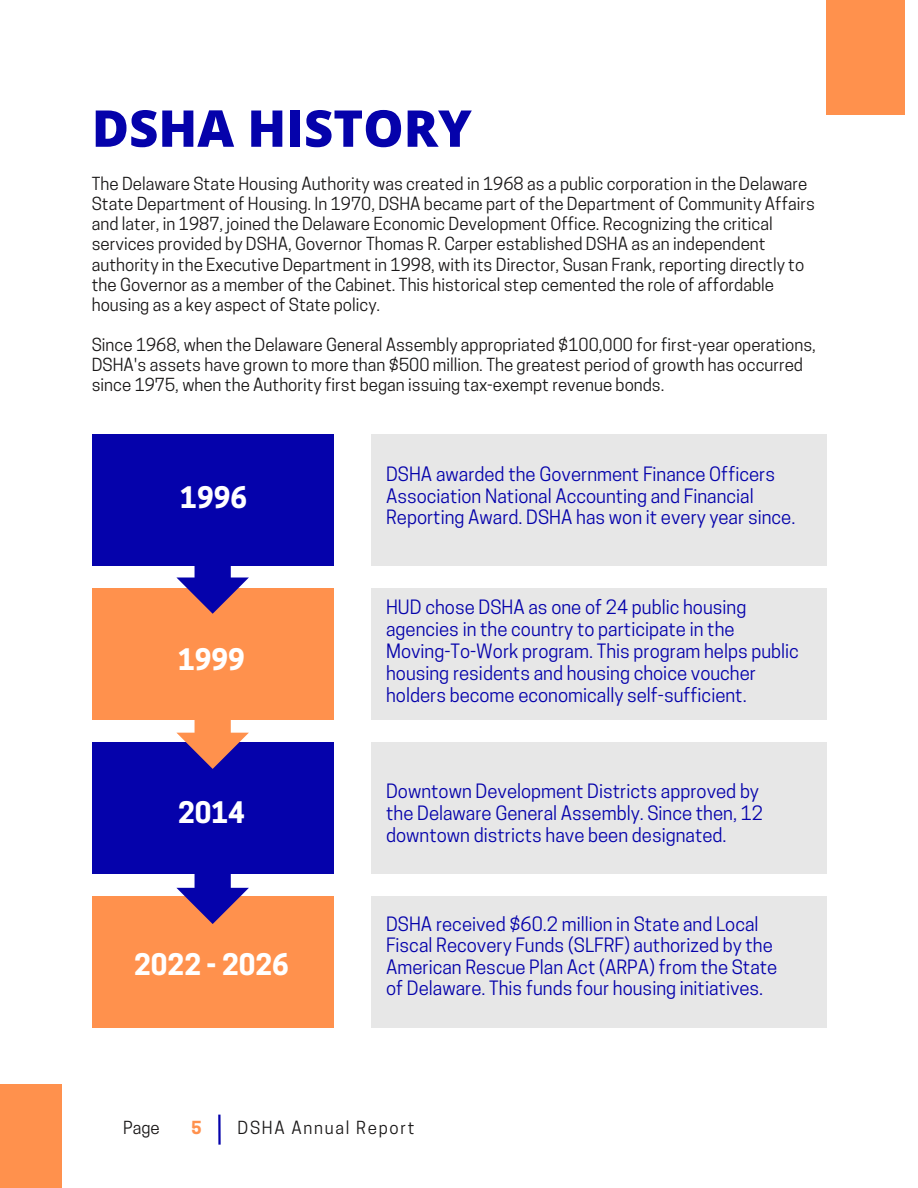
<style>
.page{position:relative;width:918px;height:1188px;background:#fff}
.page>*{position:absolute;margin:0;border:0;box-sizing:border-box;transform-origin:0 0}
.t1{font:800 50.85px "Open Sans";color:#0502ab}
.t2{font:700 27.9px "Cooper Hewitt";color:#fff}
.t3{font:18.6px/21.3px "Cooper Hewitt";color:#0502ab}
.t4{font:16.95px/20.1px "Cooper Hewitt";color:#191717}
.t5{font:16.95px "Cooper Hewitt";letter-spacing:.1em;color:#191717}
.t6{font:700 16.95px "Cooper Hewitt";color:#ff914d}
</style>
<div class="page">
<div style="left:92px;top:434px;width:241px;height:131px;background:#0502ab"></div>
<div style="left:92px;top:588px;width:241px;height:131px;background:#ff914d"></div>
<div style="left:92px;top:742px;width:241px;height:131px;background:#0502ab"></div>
<div style="left:92px;top:896px;width:241px;height:131px;background:#ff914d"></div>
<svg style="left:176px;top:565px;width:73px;height:49px"></svg>
<svg style="left:176px;top:719px;width:73px;height:50px"></svg>
<svg style="left:176px;top:873px;width:73px;height:51px"></svg>
<div style="left:371px;top:434px;width:455px;height:131px;background:#e7e7e7"></div>
<div style="left:826px;top:0;width:79px;height:114px;background:#ff914d"></div>
<div style="left:0;top:1084px;width:61px;height:104px;background:#ff914d"></div>
<div style="left:371px;top:588px;width:455px;height:131px;background:#e7e7e7"></div>
<div style="left:371px;top:742px;width:455px;height:131px;background:#e7e7e7"></div>
<div style="left:371px;top:896px;width:455px;height:131px;background:#e7e7e7"></div>
<hr style="left:218px;top:1115px;width:3px;height:30px;background:#0502ab">
<h1 class="t1" style="left:92px;top:92px;width:382px">DSHA HISTORY</h1>
<p class="t4" style="left:92px;top:176px;width:725px">The Delaware State Housing Authority was created in 1968 as a public corporation in the Delaware State Department of Housing. In 1970, DSHA became part of the Department of Community Affairs and later, in 1987, joined the Delaware Economic Development Office. Recognizing the critical services provided by DSHA, Governor Thomas R. Carper established DSHA as an independent authority in the Executive Department in 1998, with its Director, Susan Frank, reporting directly to the Governor as a member of the Cabinet. This historical step cemented the role of affordable housing as a key aspect of State policy.</p>
<p class="t4" style="left:92px;top:337px;width:726px">Since 1968, when the Delaware General Assembly appropriated $100,000 for first-year operations,<br>DSHA's assets have grown to more than $500 million. The greatest period of growth has occurred since 1975, when the Authority first began issuing tax-exempt revenue bonds.</p>
<h2 class="t2" style="left:180px;top:487px;width:68px">1996</h2>
<h2 class="t2" style="left:178px;top:649px;width:68px">1999</h2>
<h2 class="t2" style="left:178px;top:802px;width:68px">2014</h2>
<h2 class="t2" style="left:134px;top:955px;width:156px">2022 - 2026</h2>
<p class="t3" style="left:386px;top:466px;width:411px">DSHA awarded the Government Finance Officers<br>Association National Accounting and Financial<br>Reporting Award. DSHA has won it every year since.</p>
<p class="t3" style="left:386px;top:598px;width:362px;line-height:22px">HUD chose DSHA as one of 24 public housing agencies in the country to participate in the</p>
<p class="t3" style="left:386px;top:642px;width:414px;line-height:22px">Moving-To-Work program. This program helps public housing residents and housing choice voucher holders become economically self-sufficient.</p>
<p class="t3" style="left:386px;top:782px;width:378px;line-height:22px">Downtown Development Districts approved by the Delaware General Assembly. Since then, 12 downtown districts have been designated.</p>
<p class="t3" style="left:386px;top:916px;width:393px">DSHA received $60.2 million in State and Local Fiscal Recovery Funds (SLFRF) authorized by the American Rescue Plan Act (ARPA) from the State of Delaware. This funds four housing initiatives.</p>
<p class="t4" style="left:123px;top:1120px;width:38px">Page</p>
<p class="t6" style="left:191px;top:1121px;width:12px">5</p>
<p class="t5" style="left:238px;top:1121px;width:179px">DSHA Annual Report</p>
</div>
